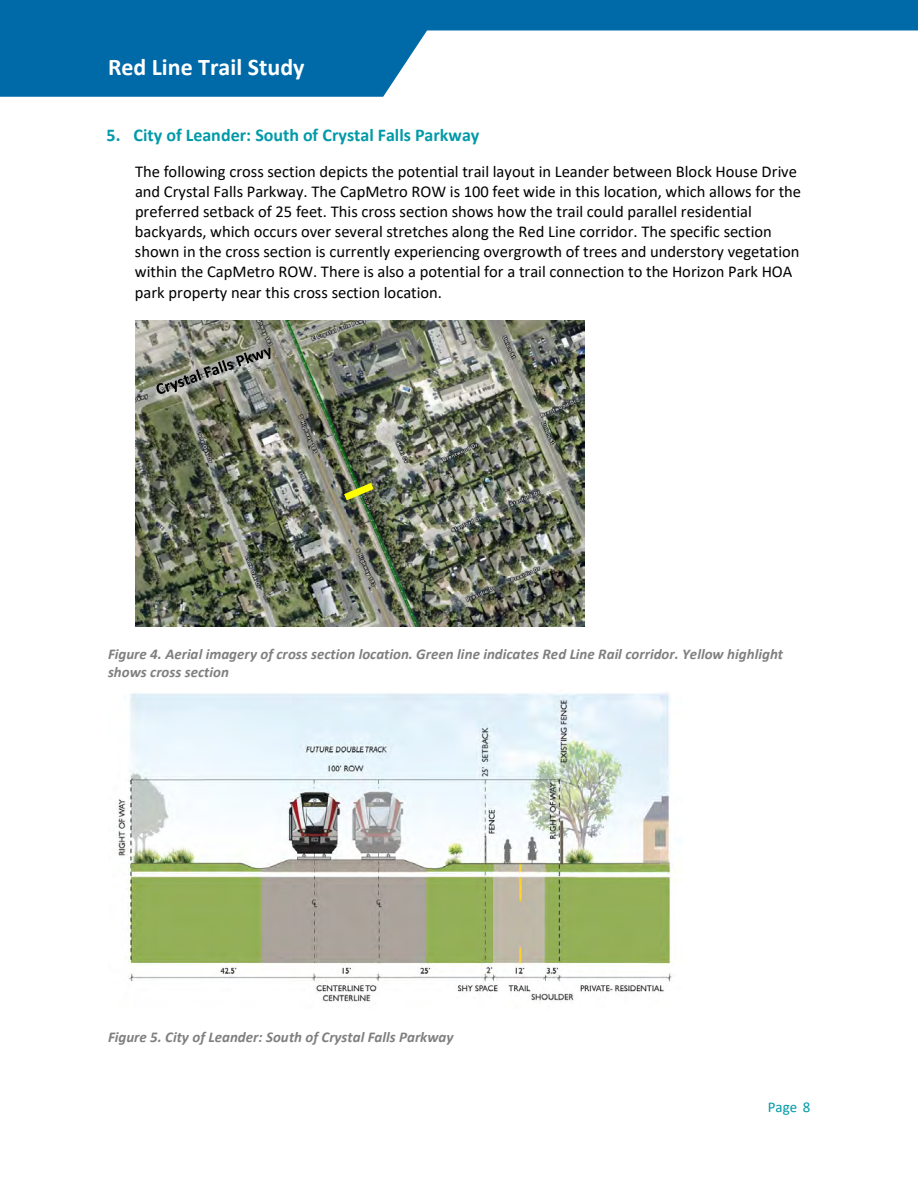
<style>
.page{position:relative;width:918px;height:1188px;background:#fff}
.page>*{position:absolute;margin:0;border:0;box-sizing:border-box;transform-origin:0 0}
.t1{font:700 24px "Calibri";color:#fff}
.t2{font:700 18px "Calibri";color:#009aa8}
.t3{font:16.5px/20.1px "Calibri";color:#000}
.t4{font:italic 700 15px/18.3px "Calibri";color:#7f7f7f}
.t5{font:15px "Calibri";color:#009aa8}
</style>
<div class="page">
<svg style="left:0;top:0;width:918px;height:97px;fill:#0069a7"></svg>
<img style="left:135px;top:320px;width:449px;height:306px">
<img style="left:116px;top:693px;width:557px;height:309px">
<img style="left:135px;top:329px;width:160px;height:94px">
<img style="left:136px;top:336px;width:156px;height:81px">
<img style="left:143px;top:336px;width:143px;height:68px">
<svg style="left:156px;top:348px;width:114px;height:46px;background:#818479"></svg>
<svg style="left:337px;top:477px;width:44px;height:29px"></svg>
<h1 class="t1" style="left:108px;top:50px;width:198px">Red Line Trail Study</h1>
<p class="t2" style="left:107px;top:123px;width:374px">5. City of Leander: South of Crystal Falls Parkway</p>
<p class="t3" style="left:135px;top:161px;width:668px">The following cross section depicts the potential trail layout in Leander between Block House Drive and Crystal Falls Parkway. The CapMetro ROW is 100 feet wide in this location, which allows for the preferred setback of 25 feet. This cross section shows how the trail could parallel residential backyards, which occurs over several stretches along the Red Line corridor. The specific section shown in the cross section is currently experiencing overgrowth of trees and understory vegetation within the CapMetro ROW. There is also a potential for a trail connection to the Horizon Park HOA park property near this cross section location.</p>
<p class="t4" style="left:108px;top:644px;width:677px">Figure 4. Aerial imagery of cross section location. Green line indicates Red Line Rail corridor. Yellow highlight shows cross section</p>
<p class="t4" style="left:108px;top:1027px;width:347px">Figure 5. City of Leander: South of Crystal Falls Parkway</p>
<p class="t5" style="left:768px;top:1097px;width:44px">Page 8</p>
</div>
